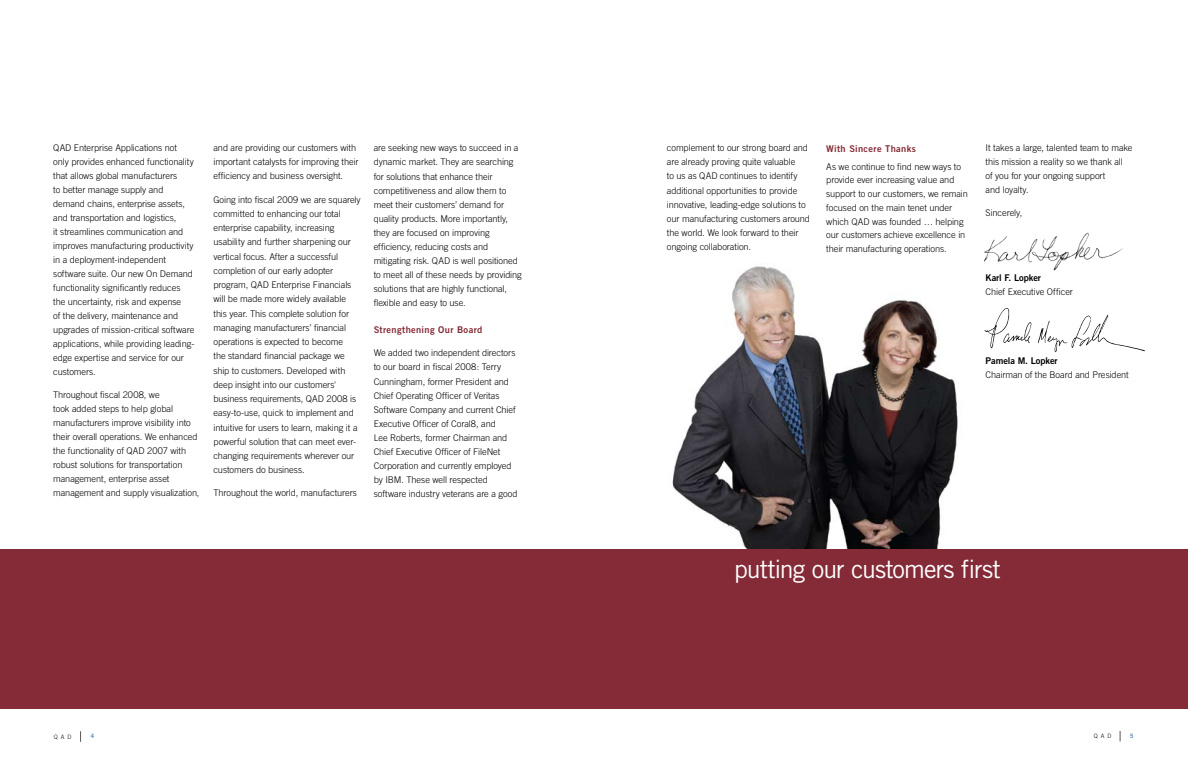
<style>
.page{position:relative;width:1188px;height:774px;background:#fff}
.page>*{position:absolute;margin:0;border:0;box-sizing:border-box;transform-origin:0 0}
.t1{font:25px "Trade Gothic";letter-spacing:-.04em;color:#fff}
.t2{font:9.3px "Trade Gothic Bold Two";letter-spacing:.04em;color:#842b37}
.t3{font:300 9.2px/14px "Trade Gothic";letter-spacing:-.01em;color:#000}
.t4{font:9.2px "Trade Gothic Bold Two";letter-spacing:-.01em;color:#000}
.t5{font:300 6px "Trade Gothic";letter-spacing:.5em;color:#000}
.t6{font:700 6px "Trade Gothic";color:#5a87c5}
</style>
<div class="page">
<img style="left:984px;top:232px;width:139px;height:38px">
<img style="left:984px;top:308px;width:161px;height:44px">
<img style="left:672px;top:266px;width:286px;height:283px">
<div style="left:0;top:549px;width:595px;height:160px;background:#842b37"></div>
<div style="left:595px;top:549px;width:593px;height:160px;background:#842b37"></div>
<p class="t3" style="left:53px;top:141px;width:143px">QAD Enterprise Applications not only provides enhanced functionality that allows global manufacturers<br>to better manage supply and demand chains, enterprise assets, and transportation and logistics,<br>it streamlines communication and improves manufacturing productivity in a deployment-independent software suite. Our new On Demand functionality significantly reduces the uncertainty, risk and expense<br>of the delivery, maintenance and upgrades of mission-critical software applications, while providing leading&shy;edge expertise and service for our customers.</p>
<p class="t3" style="left:53px;top:388px;width:148px">Throughout fiscal 2008, we<br>took added steps to help global manufacturers improve visibility into their overall operations. We enhanced the functionality of QAD 2007 with robust solutions for transportation management, enterprise asset management and supply visualization,</p>
<p class="t3" style="left:214px;top:141px;width:147px">and are providing our customers with important catalysts for improving their efficiency and business oversight.</p>
<p class="t3" style="left:214px;top:192px;width:149px;line-height:14.3px">Going into fiscal 2009 we are squarely committed to enhancing our total enterprise capability, increasing usability and further sharpening our vertical focus. After a successful completion of our early adopter program, QAD Enterprise Financials will be made more widely available this year. This complete solution for managing manufacturers’ financial operations is expected to become<br>the standard financial package we ship to customers. Developed with deep insight into our customers' business requirements, QAD 2008 is easy-to-use, quick to implement and intuitive for users to learn, making it a powerful solution that can meet ever&shy;changing requirements wherever our customers do business.</p>
<p class="t3" style="left:214px;top:486px;width:145px">Throughout the world, manufacturers</p>
<p class="t3" style="left:374px;top:141px;width:150px">are seeking new ways to succeed in a dynamic market. They are searching for solutions that enhance their competitiveness and allow them to meet their customers’ demand for quality products. More importantly, they are focused on improving efficiency, reducing costs and mitigating risk. QAD is well positioned to meet all of these needs by providing solutions that are highly functional, flexible and easy to use.</p>
<p class="t2" style="left:374px;top:324px;width:110px">Strengthening Our Board</p>
<p class="t3" style="left:374px;top:346px;width:145px">We added two independent directors to our board in fiscal 2008: Terry Cunningham, former President and Chief Operating Officer of Veritas Software Company and current Chief Executive Officer of Coral8, and<br>Lee Roberts, former Chairman and Chief Executive Officer of FileNet Corporation and currently employed by IBM. These well respected software industry veterans are a good</p>
<p class="t3" style="left:667px;top:141px;width:145px">complement to our strong board and are already proving quite valuable<br>to us as QAD continues to identify additional opportunities to provide innovative, leading-edge solutions to our manufacturing customers around the world. We look forward to their ongoing collaboration.</p>
<p class="t2" style="left:826px;top:142px;width:91px">With Sincere Thanks</p>
<p class="t3" style="left:826px;top:159px;width:143px;line-height:13.7px">As we continue to find new ways to provide ever increasing value and support to our customers, we remain focused on the main tenet under which QAD was founded … helping our customers achieve excellence in their manufacturing operations.</p>
<p class="t3" style="left:986px;top:141px;width:148px">It takes a large, talented team to make this mission a reality so we thank all<br>of you for your ongoing support<br>and loyalty.</p>
<p class="t3" style="left:986px;top:206px;width:38px">Sincerely,</p>
<p class="t4" style="left:986px;top:272px;width:57px">Karl F. Lopker</p>
<p class="t3" style="left:986px;top:284px;width:89px">Chief Executive Officer</p>
<p class="t4" style="left:986px;top:355px;width:74px">Pamela M. Lopker</p>
<p class="t3" style="left:986px;top:367px;width:145px">Chairman of the Board and President</p>
<h1 class="t1" style="left:734px;top:554px;width:268px">putting our customers first</h1>
<p class="t5" style="left:54px;top:733px;width:19px">QAD</p>
<p class="t5" style="left:1094px;top:732px;width:19px">QAD</p>
<p class="t6" style="left:1130px;top:732px;width:5px">5</p>
<p class="t6" style="left:91px;top:732px;width:5px">4</p>
</div>
